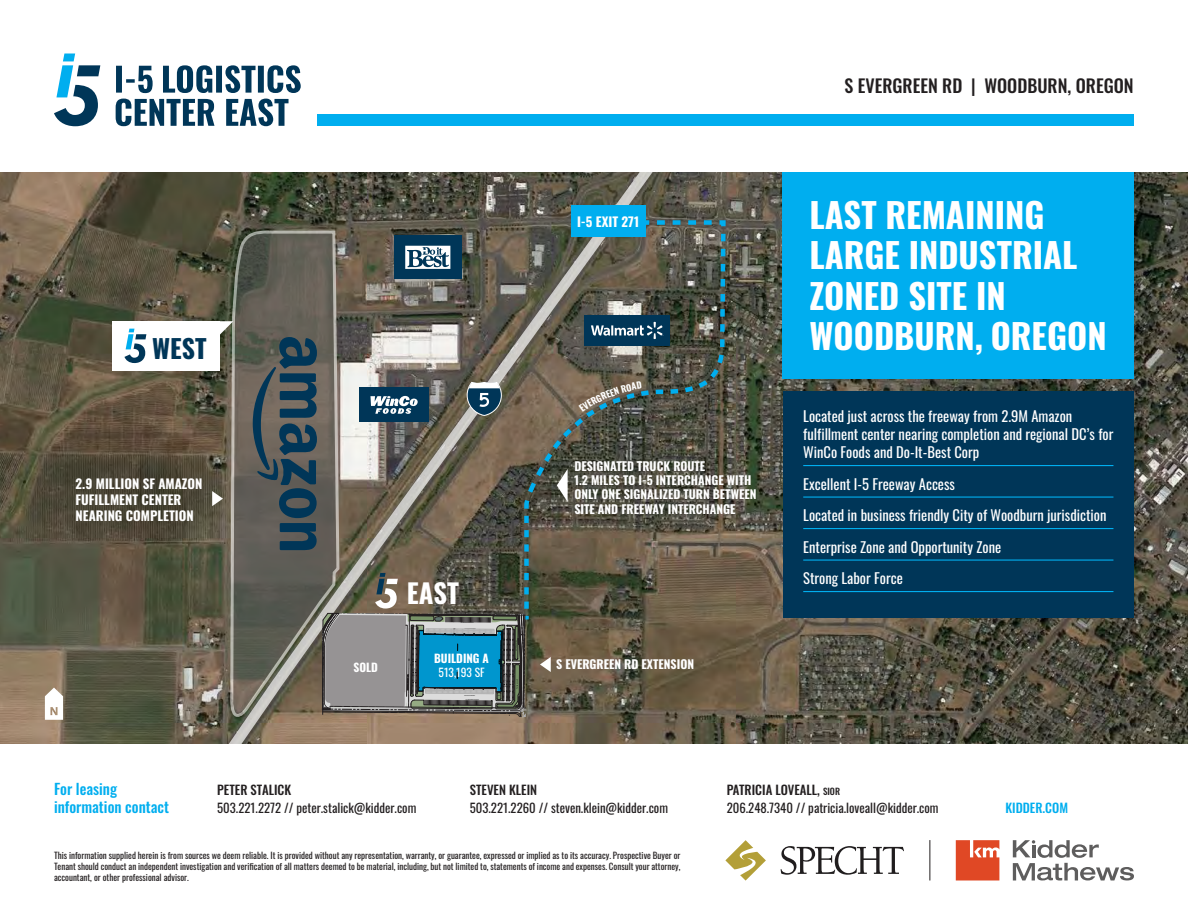
<style>
.page{position:relative;width:1188px;height:918px;background:#fff}
.page>*{position:absolute;margin:0;border:0;box-sizing:border-box;transform-origin:0 0}
.Callout_-_Text_-_Whi{font:700 34.5px/40.5px "Oswald";color:#fff}
.Callout_Text_-_White{font:700 26.7px "Oswald";color:#fff}
.Callout_Text_-_White-2{font:700 25.8px "Oswald";color:#003658}
.t1{font:500 18px "Oswald";color:#231f20}
.t2{font:500 15px/18px "Oswald";color:#00aeef}
.Factoids_-_White_-_i{font:14.55px/18px "Oswald";color:#fff}
.Callout_Text_-_White-3{font:700 13.05px/15.6px "Oswald";color:#fff}
.t3{font:12.75px/18px "Oswald";color:#231f20}
.t4{font:500 12.75px "Oswald";color:#231f20}
.t5{font:500 12.75px "Oswald";color:#00aeef}
.Street_Names_-_Aeria{font:700 12px/14.4px "Oswald";color:#fff}
.Callout_Text_-_White-4{font:700 11.55px/13.8px "Oswald";color:#fff;text-align:center}
.t6{font:9px/10.8px "Oswald";color:#231f20;text-align:justify}
.s1{font-weight:400}
.s2{font-weight:500}
.s3{font-weight:500;font-size:9px}
</style>
<div class="page">
<img style="left:0;top:172px;width:1188px;height:572px">
<svg style="left:1013px;top:840px;width:121px;height:41px"></svg>
<svg style="left:956px;top:840px;width:43px;height:41px;background:#e35f40"></svg>
<svg style="left:781px;top:846px;width:123px;height:29px"></svg>
<svg style="left:725px;top:840px;width:41px;height:41px"></svg>
<hr style="left:930px;top:840px;width:1px;height:40px;background:#231f20">
<div style="left:317px;top:114px;width:817px;height:12px;background:#00aeef"></div>
<svg style="left:54px;top:54px;width:46px;height:72px"></svg>
<svg style="left:116px;top:99px;width:173px;height:27px"></svg>
<svg style="left:116px;top:65px;width:185px;height:28px"></svg>
<svg style="left:219px;top:172px;width:451px;height:572px;background:#605c4c"></svg>
<div style="left:571px;top:206px;width:74px;height:31px;background:#00aeef"></div>
<svg style="left:45px;top:688px;width:18px;height:32px"></svg>
<div style="left:783px;top:391px;width:351px;height:227px;background:#003658"></div>
<hr style="left:803px;top:465px;width:310px;height:1px;background:#00aeef">
<hr style="left:803px;top:496px;width:310px;height:2px;background:#00aeef">
<hr style="left:803px;top:528px;width:310px;height:1px;background:#00aeef">
<hr style="left:803px;top:560px;width:310px;height:1px;background:#00aeef">
<hr style="left:803px;top:591px;width:310px;height:1px;background:#00aeef">
<div style="left:112px;top:321px;width:107px;height:49px;background:#fff"></div>
<svg style="left:124px;top:329px;width:22px;height:34px"></svg>
<svg style="left:219px;top:321px;width:10px;height:16px"></svg>
<div style="left:783px;top:171px;width:351px;height:208px;background:#00aeef"></div>
<svg style="left:229px;top:229px;width:24px;height:489px;background:#6a685d"></svg>
<svg style="left:212px;top:491px;width:11px;height:15px"></svg>
<svg style="left:253px;top:220px;width:475px;height:510px;background:#64655d"></svg>
<p class="Callout_Text_-_White-2" style="left:152px;top:335px;width:56px">WEST</p>
<p class="Callout_Text_-_White-3" style="left:76px;top:477px;width:128px">2.9 MILLION SF AMAZON<br>FUFILLMENT CENTER<br>NEARING COMPLETION</p>
<p class="Callout_Text_-_White" style="left:407px;top:579px;width:54px">EAST</p>
<p class="Callout_Text_-_White-4" style="left:353px;top:661px;width:26px">SOLD</p>
<p class="Callout_Text_-_White-4" style="left:434px;top:652px;width:56px">BUILDING A<br><span class="s1">513,193 SF</span></p>
<p class="Callout_Text_-_White-3" style="left:577px;top:215px;width:64px">I-5 EXIT 271</p>
<p class="Street_Names_-_Aeria" style="left:574px;top:459px;width:184px">DESIGNATED TRUCK ROUTE<br>1.2 MILES TO I-5 INTERCHANGE WITH<br>ONLY ONE SIGNALIZED TURN BETWEEN<br>SITE AND FREEWAY INTERCHANGE</p>
<p class="Street_Names_-_Aeria" style="left:556px;top:657px;width:139px">S EVERGREEN RD EXTENSION</p>
<h3 class="t1" style="left:845px;top:76px;width:291px">S EVERGREEN RD | WOODBURN, OREGON</h3>
<p class="Callout_-_Text_-_Whi" style="left:810px;top:197px;width:299px">LAST REMAINING<br>LARGE INDUSTRIAL<br>ZONED SITE IN<br>WOODBURN, OREGON</p>
<p class="Factoids_-_White_-_i" style="left:803px;top:406px;width:312px">Located just across the freeway from 2.9M Amazon fulfillment center nearing completion and regional DC’s for<br>WinCo Foods and Do-It-Best Corp</p>
<p class="Factoids_-_White_-_i" style="left:803px;top:473px;width:153px">Excellent I-5 Freeway Access</p>
<p class="Factoids_-_White_-_i" style="left:803px;top:505px;width:305px">Located in business friendly City of Woodburn jurisdiction</p>
<p class="Factoids_-_White_-_i" style="left:803px;top:536px;width:199px">Enterprise Zone and Opportunity Zone</p>
<p class="Factoids_-_White_-_i" style="left:803px;top:568px;width:101px">Strong Labor Force</p>
<h3 class="t2" style="left:54px;top:781px;width:117px">For leasing information contact</h3>
<h3 class="t4" style="left:217px;top:783px;width:76px">PETER STALICK</h3>
<h3 class="t3" style="left:217px;top:797px;width:201px">503.221.2272 // peter.stalick@kidder.com</h3>
<h3 class="t4" style="left:470px;top:783px;width:69px">STEVEN KLEIN</h3>
<h3 class="t3" style="left:470px;top:797px;width:200px">503.221.2260 // steven.klein@kidder.com</h3>
<h3 class="t3" style="left:727px;top:779px;width:213px"><span class="s2">PATRICIA LOVEALL,</span> <span class="s3">SIOR<br></span>206.248.7340 // patricia.loveall@kidder.com</h3>
<h3 class="t5" style="left:1005px;top:801px;width:64px">KIDDER.COM</h3>
<p class="t6" style="left:54px;top:849px;width:628px">This information supplied herein is from sources we deem reliable. It is provided without any representation, warranty, or guarantee, expressed or implied as to its accuracy. Prospective Buyer or Tenant should conduct an independent investigation and verification of all matters deemed to be material, including, but not limited to, statements of income and expenses. Consult your attorney, accountant, or other professional advisor.</p>
</div>
